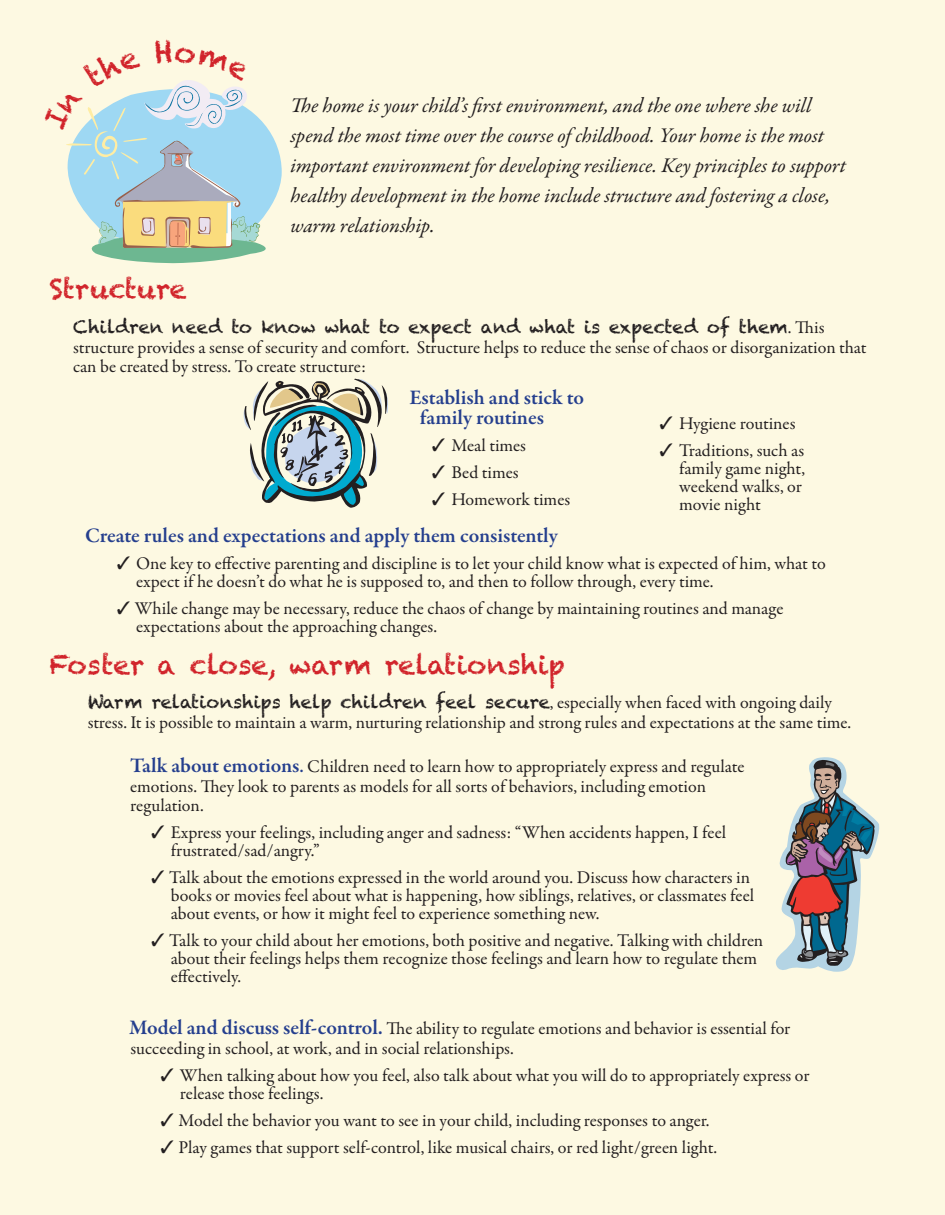
<style>
.page{position:relative;width:945px;height:1215px;background:#fdf9e2}
.page>*{position:absolute;margin:0;border:0;box-sizing:border-box;transform-origin:0 0}
.t1{font:27px "Chalkduster";color:#d1232a}
.t2{font:italic 21px/30px "Garamond Premr Pro";letter-spacing:-.005em;color:#231f20}
.t3{font:600 21px/19.5px "Garamond Premr Pro";color:#253f8e}
.t4{font:18px/18px "Garamond Premr Pro";color:#231f20}
.t5{font:18px "Chalkduster";color:#231f20}
.s1{font-family:"Garamond Premr Pro"}
.s2{font-weight:600;font-size:21px;color:#253f8e}
.s3{font-weight:600;color:#253f8e}
</style>
<div class="page">
<svg style="left:776px;top:757px;width:104px;height:215px"></svg>
<svg style="left:243px;top:378px;width:145px;height:130px"></svg>
<svg style="left:66px;top:80px;width:216px;height:183px"></svg>
<h1 class="t1" style="left:50px;top:273px;width:138px">Structure</h1>
<p class="t2" style="left:290px;top:92px;width:557px">The home is your child’s first environment, and the one where she will spend the most time over the course of childhood. Your home is the most important environment for developing resilience. Key principles to support healthy development in the home include structure and fostering a close, warm relationship.</p>
<p class="t5" style="left:73px;top:316px;width:753px">Children need to know what to expect and what is expected of them<span class="s1">. This</span></p>
<p class="t4" style="left:73px;top:338px;width:795px;line-height:19.5px">structure provides a sense of security and comfort. Structure helps to reduce the sense of chaos or disorganization that can be created by stress. To create structure:</p>
<p class="t3" style="left:420px;top:388px;width:166px;text-indent:-10px">Establish and stick to family routines</p>
<p class="t4" style="left:432px;top:437px;width:96px">✓ Meal times</p>
<p class="t4" style="left:432px;top:464px;width:88px">✓ Bed times</p>
<p class="t4" style="left:432px;top:491px;width:140px">✓ Homework times</p>
<p class="t4" style="left:660px;top:415px;width:137px">✓ Hygiene routines</p>
<p class="t4" style="left:679px;top:442px;width:128px;text-indent:-19px">✓ Traditions, such as family game night, weekend walks, or movie night</p>
<p class="t3" style="left:85px;top:526px;width:474px">Create rules and expectations and apply them consistently</p>
<p class="t4" style="left:136px;top:554px;width:691px;text-indent:-19px">✓ One key to effective parenting and discipline is to let your child know what is expected of him, what to expect if he doesn’t do what he is supposed to, and then to follow through, every time.</p>
<p class="t4" style="left:136px;top:599px;width:649px;text-indent:-19px">✓ While change may be necessary, reduce the chaos of change by maintaining routines and manage expectations about the approaching changes.</p>
<h1 class="t1" style="left:50px;top:648px;width:517px">Foster a close, warm relationship</h1>
<p class="t5" style="left:88px;top:692px;width:746px">Warm relationships help children feel secure<span class="s1">, especially when faced with ongoing daily</span></p>
<p class="t4" style="left:88px;top:714px;width:765px">stress. It is possible to maintain a warm, nurturing relationship and strong rules and expectations at the same time.</p>
<p class="t4" style="left:130px;top:757px;width:616px;line-height:19.5px"><span class="s2">Talk about emotions</span><span class="s3">.</span> Children need to learn how to appropriately express and regulate emotions. They look to parents as models for all sorts of behaviors, including emotion regulation.</p>
<p class="t4" style="left:171px;top:824px;width:557px;text-indent:-19px">✓ Express your feelings, including anger and sadness: “When accidents happen, I feel frustrated/sad/angry.”</p>
<p class="t4" style="left:171px;top:869px;width:585px;text-indent:-19px">✓ Talk about the emotions expressed in the world around you. Discuss how characters in books or movies feel about what is happening, how siblings, relatives, or classmates feel about events, or how it might feel to experience something new.</p>
<p class="t4" style="left:171px;top:932px;width:594px;text-indent:-19px">✓ Talk to your child about her emotions, both positive and negative. Talking with children about their feelings helps them recognize those feelings and learn how to regulate them effectively.</p>
<p class="t4" style="left:129px;top:1019px;width:663px;line-height:19.5px"><span class="s2">Model and discuss self-control.</span> The ability to regulate emotions and behavior is essential for succeeding in school, at work, and in social relationships.</p>
<p class="t4" style="left:180px;top:1066px;width:631px;text-indent:-19px">✓ When talking about how you feel, also talk about what you will do to appropriately express or release those feelings.</p>
<p class="t4" style="left:160px;top:1111px;width:551px">✓ Model the behavior you want to see in your child, including responses to anger.</p>
<p class="t4" style="left:160px;top:1138px;width:558px">✓ Play games that support self-control, like musical chairs, or red light/green light.</p>
</div>
